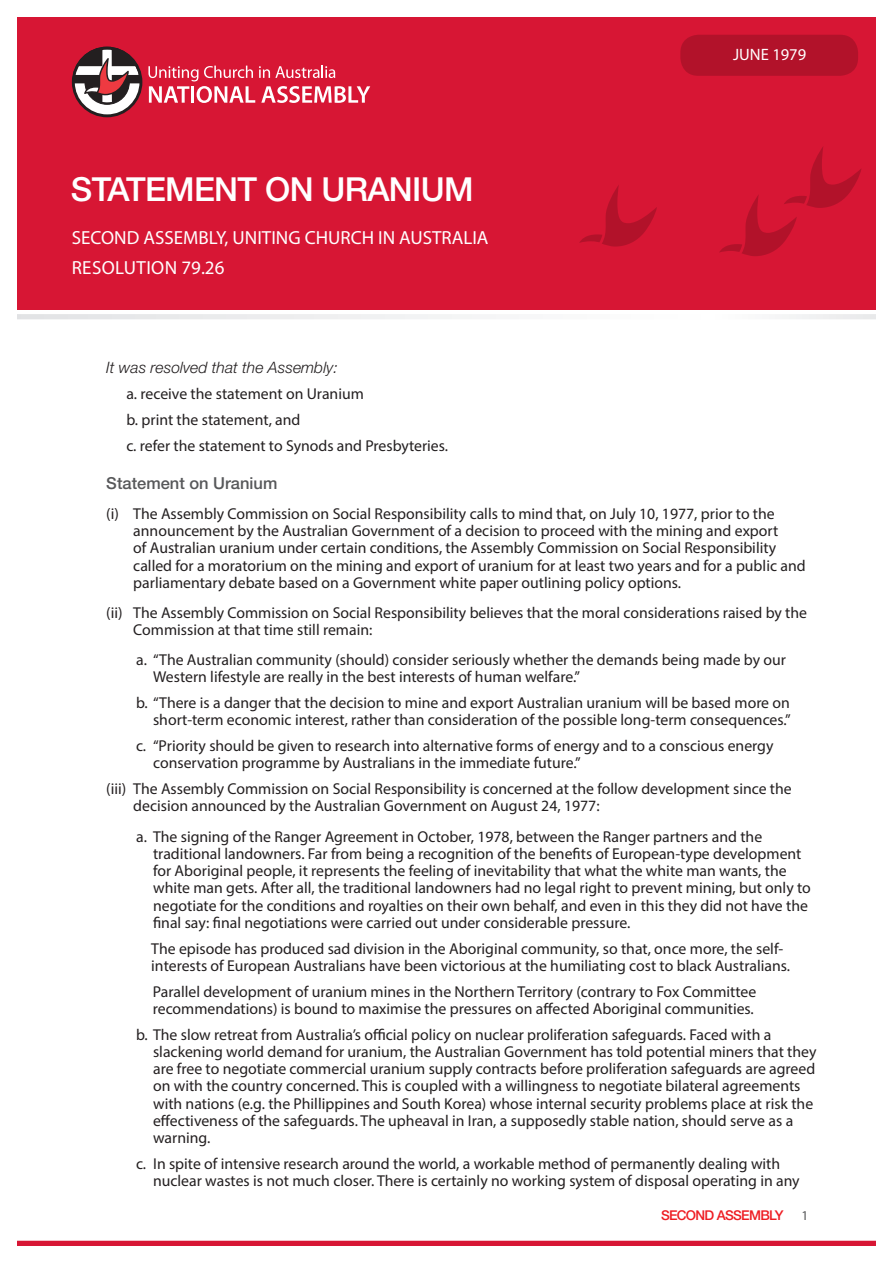
<style>
.page{position:relative;width:893px;height:1263px;background:#fff}
.page>*{position:absolute;margin:0;border:0;box-sizing:border-box;transform-origin:0 0}
.t1{font:500 33.15px "Helvetica Neue LT Std";letter-spacing:-.02em;color:#fff}
.resolution_sub_headi{font:19.05px "Myriad Pro";color:#fff}
.resolution_sub_headi-2{font:19.05px "Myriad Pro";letter-spacing:.02em;color:#fff}
.resolution_number{font:500 16.5px "Helvetica Neue LT Std";color:#57585a}
.date{font:16.5px "Myriad Pro";color:#fff}
.body{font:15.75px/17.2px "Myriad Pro";color:#231f20}
.body-2{font:italic 300 15.75px "Helvetica Neue LT Std";color:#231f20}
.t2{font:500 13.5px "Helvetica Neue LT Std";letter-spacing:-.05em;color:#ee1d23}
.t3{font:13.5px "Myriad Pro";color:#57585a}
</style>
<div class="page">
<div style="left:17px;top:17px;width:859px;height:292px;background:#d71634"></div>
<svg style="left:719px;top:147px;width:142px;height:109px"></svg>
<svg style="left:579px;top:185px;width:78px;height:62px"></svg>
<svg style="left:72px;top:47px;width:70px;height:70px"></svg>
<svg style="left:148px;top:66px;width:222px;height:37px"></svg>
<div style="left:680px;top:35px;width:178px;height:41px;background:#b2122a;border-radius:18px"></div>
<div style="left:17px;top:1241px;width:859px;height:5px;background:#d71634"></div>
<svg style="left:17px;top:314px;width:859px;height:5px;fill:#f1f2f3"></svg>
<p class="t1" style="left:71px;top:169px;width:404px">STATEMENT ON URANIUM</p>
<p class="resolution_sub_headi" style="left:72px;top:226px;width:418px">SECOND ASSEMBLY, UNITING CHURCH IN AUSTRALIA</p>
<p class="resolution_sub_headi-2" style="left:72px;top:256px;width:154px">RESOLUTION 79.26</p>
<p class="date" style="left:733px;top:44px;width:75px">JUNE 1979</p>
<p class="body-2" style="left:106px;top:358px;width:233px">It was resolved that the Assembly:</p>
<p class="body" style="left:126px;top:385px;width:239px">a. receive the statement on Uranium</p>
<p class="body" style="left:126px;top:411px;width:176px">b. print the statement, and</p>
<p class="body" style="left:126px;top:436px;width:323px">c. refer the statement to Synods and Presbyteries.</p>
<p class="resolution_number" style="left:106px;top:473px;width:173px">Statement on Uranium</p>
<p class="body" style="left:133px;top:505px;width:674px;text-indent:-27px">(i) The Assembly Commission on Social Responsibility calls to mind that, on July 10, 1977, prior to the announcement by the Australian Government of a decision to proceed with the mining and export<br>of Australian uranium under certain conditions, the Assembly Commission on Social Responsibility called for a moratorium on the mining and export of uranium for at least two years and for a public and parliamentary debate based on a Government white paper outlining policy options.</p>
<p class="body" style="left:133px;top:604px;width:675px;text-indent:-27px">(ii) The Assembly Commission on Social Responsibility believes that the moral considerations raised by the<br>Commission at that time still remain:</p>
<p class="body" style="left:153px;top:651px;width:634px;text-indent:-17px">a. “The Australian community (should) consider seriously whether the demands being made by our<br>Western lifestyle are really in the best interests of human welfare.”</p>
<p class="body" style="left:136px;top:694px;width:656px;text-align:right">b. “There is a danger that the decision to mine and export Australian uranium will be based more on short-term economic interest, rather than consideration of the possible long-term consequences.”</p>
<p class="body" style="left:153px;top:737px;width:622px;text-indent:-17px">c. “Priority should be given to research into alternative forms of energy and to a conscious energy conservation programme by Australians in the immediate future.”</p>
<p class="body" style="left:133px;top:780px;width:660px;text-indent:-27px">(iii) The Assembly Commission on Social Responsibility is concerned at the follow development since the decision announced by the Australian Government on August 24, 1977:</p>
<p class="body" style="left:153px;top:827px;width:659px;text-indent:-17px">a. The signing of the Ranger Agreement in October, 1978, between the Ranger partners and the traditional landowners. Far from being a recognition of the benefits of European-type development for Aboriginal people, it represents the feeling of inevitability that what the white man wants, the white man gets. After all, the traditional landowners had no legal right to prevent mining, but only to negotiate for the conditions and royalties on their own behalf, and even in this they did not have the final say: final negotiations were carried out under considerable pressure.</p>
<p class="body" style="left:151px;top:939px;width:640px">The episode has produced sad division in the Aboriginal community, so that, once more, the self&shy;interests of European Australians have been victorious at the humiliating cost to black Australians.</p>
<p class="body" style="left:153px;top:982px;width:605px">Parallel development of uranium mines in the Northern Territory (contrary to Fox Committee recommendations) is bound to maximise the pressures on affected Aboriginal communities.</p>
<p class="body" style="left:153px;top:1025px;width:665px;text-indent:-17px">b. The slow retreat from Australia’s official policy on nuclear proliferation safeguards. Faced with a slackening world demand for uranium, the Australian Government has told potential miners that they are free to negotiate commercial uranium supply contracts before proliferation safeguards are agreed on with the country concerned. This is coupled with a willingness to negotiate bilateral agreements with nations (e.g. the Phillippines and South Korea) whose internal security problems place at risk the effectiveness of the safeguards. The upheaval in Iran, a supposedly stable nation, should serve as a warning.</p>
<p class="body" style="left:153px;top:1155px;width:648px;text-indent:-17px">c. In spite of intensive research around the world, a workable method of permanently dealing with nuclear wastes is not much closer. There is certainly no working system of disposal operating in any</p>
<p class="t2" style="left:661px;top:1207px;width:124px">SECOND ASSEMBLY</p>
<p class="t3" style="left:801px;top:1207px;width:8px">1</p>
</div>
